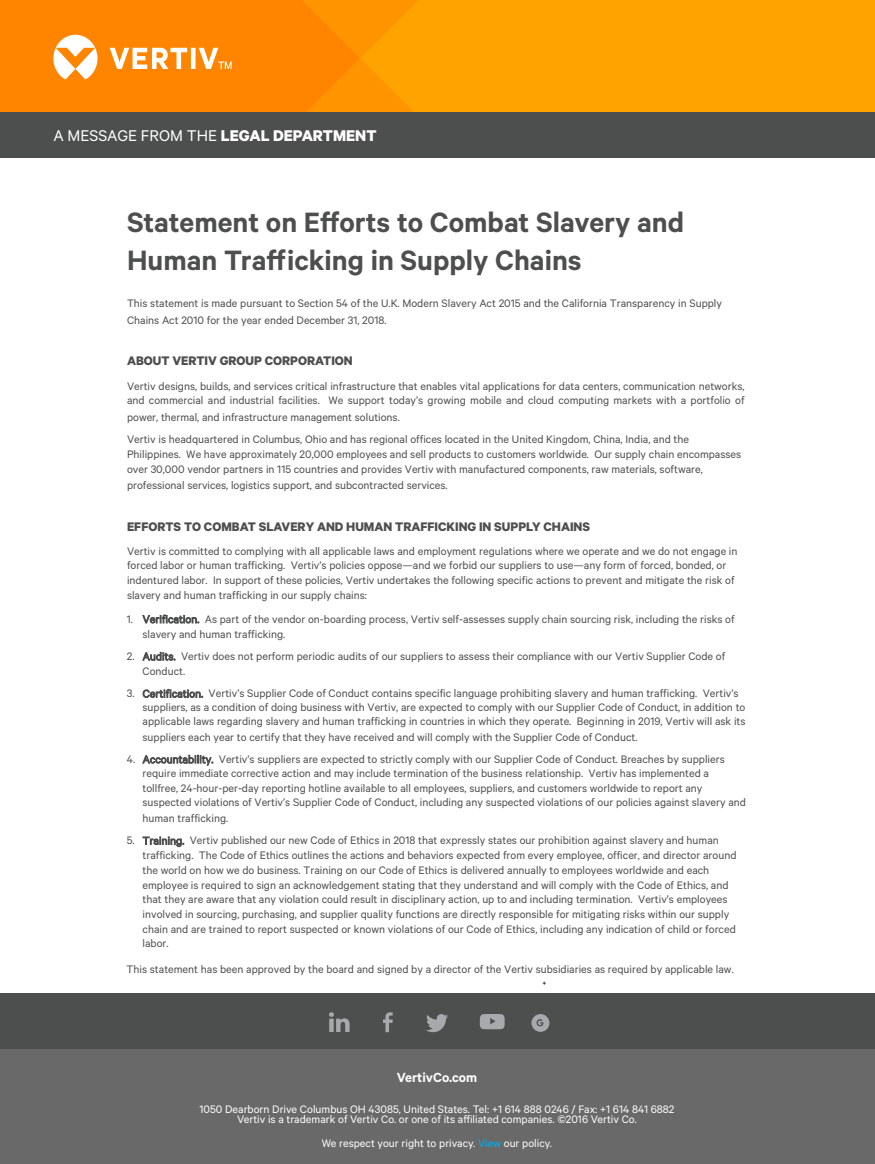
<style>
.page{position:relative;width:875px;height:1164px;background:#fff}
.page>*{position:absolute;margin:0;border:0;box-sizing:border-box;transform-origin:0 0}
.t1{font:600 31.5px/37.8px "Calibre";color:#4d4f4f}
.t2{font:17.5px "Calibre";color:#fff}
.t3{font:600 14.88px "Calibre";color:#fff}
.t4{font:700 14px "Calibre";color:#4d4f4f}
.t5{font:12.25px/14.7px "Calibre";color:#4d4f4f}
.t6{font:12.25px/10.2px "Calibre";color:#fff;text-align:center}
.s1{font-weight:700}
.s2{color:#00aeef}
</style>
<div class="page">
<div style="left:418px;top:0;width:456px;height:112px;background:#ffa300"></div>
<div style="left:0;top:1011px;width:875px;height:153px;background:#696969"></div>
<div style="left:0;top:993px;width:875px;height:56px;background:#4d4f4f"></div>
<svg style="left:426px;top:1014px;width:22px;height:18px"></svg>
<svg style="left:383px;top:1012px;width:10px;height:20px"></svg>
<svg style="left:329px;top:1012px;width:21px;height:20px"></svg>
<svg style="left:480px;top:1014px;width:25px;height:15px"></svg>
<div style="left:531px;top:1014px;width:18px;height:18px;background:#a7a9ac;border-radius:50%"></div>
<svg style="left:536px;top:1019px;width:8px;height:7px"></svg>
<div style="left:0;top:0;width:266px;height:115px;background:#ff8500"></div>
<div style="left:0;top:112px;width:875px;height:46px;background:#4d4f4f"></div>
<svg style="left:53px;top:0;width:365px;height:112px"></svg>
<h2 class="t2" style="left:53px;top:125px;width:325px">A MESSAGE FROM THE <span class="s1">LEGAL DEPARTMENT</span></h2>
<h1 class="t1" style="left:127px;top:203px;width:559px">Statement on Efforts to Combat Slavery and<br>Human Trafficking in Supply Chains</h1>
<p class="t5" style="left:127px;top:295px;width:597px;line-height:16.5px">This statement is made pursuant to Section 54 of the U.K. Modern Slavery Act 2015 and the California Transparency in Supply<br>Chains Act 2010 for the year ended December 31, 2018.</p>
<p class="t4" style="left:127px;top:352px;width:227px">ABOUT VERTIV GROUP CORPORATION</p>
<p class="t5" style="left:127px;top:378px;width:619px">Vertiv designs, builds, and services critical infrastructure that enables vital applications for data centers, communication networks, and commercial and industrial facilities. We support today’s growing mobile and cloud computing markets with a portfolio of</p>
<p class="t5" style="left:127px;top:405px;width:564px;line-height:22.5px">power, thermal, and infrastructure management solutions.<br>Vertiv is headquartered in Columbus, Ohio and has regional offices located in the United Kingdom, China, India, and the</p>
<p class="t5" style="left:127px;top:446px;width:616px">Philippines. We have approximately 20,000 employees and sell products to customers worldwide. Our supply chain encompasses over 30,000 vendor partners in 115 countries and provides Vertiv with manufactured components, raw materials, software,</p>
<p class="t5" style="left:127px;top:478px;width:322px">professional services, logistics support, and subcontracted services.</p>
<p class="t4" style="left:127px;top:518px;width:465px">EFFORTS TO COMBAT SLAVERY AND HUMAN TRAFFICKING IN SUPPLY CHAINS</p>
<p class="t5" style="left:127px;top:543px;width:612px">Vertiv is committed to complying with all applicable laws and employment regulations where we operate and we do not engage in forced labor or human trafficking. Vertiv’s policies oppose—and we forbid our suppliers to use—any form of forced, bonded, or indentured labor. In support of these policies, Vertiv undertakes the following specific actions to prevent and mitigate the risk of slavery and human trafficking in our supply chains:</p>
<p class="t5" style="left:143px;top:611px;width:594px;text-indent:-16px">1. Verification. As part of the vendor on-boarding process, Vertiv self-assesses supply chain sourcing risk, including the risks of slavery and human trafficking.</p>
<p class="t5" style="left:143px;top:649px;width:584px;text-indent:-16px">2. Audits. Vertiv does not perform periodic audits of our suppliers to assess their compliance with our Vertiv Supplier Code of<br>Conduct.</p>
<p class="t5" style="left:143px;top:686px;width:604px;line-height:13.8px;text-indent:-16px">3. Certification. Vertiv’s Supplier Code of Conduct contains specific language prohibiting slavery and human trafficking. Vertiv’s suppliers, as a condition of doing business with Vertiv, are expected to comply with our Supplier Code of Conduct, in addition to applicable laws regarding slavery and human trafficking in countries in which they operate. Beginning in 2019, Vertiv will ask its</p>
<p class="t5" style="left:143px;top:729px;width:496px">suppliers each year to certify that they have received and will comply with the Supplier Code of Conduct.</p>
<p class="t5" style="left:143px;top:752px;width:605px;line-height:14.3px;text-indent:-16px">4. Accountability. Vertiv’s suppliers are expected to strictly comply with our Supplier Code of Conduct. Breaches by suppliers require immediate corrective action and may include termination of the business relationship. Vertiv has implemented a tollfree, 24-hour-per-day reporting hotline available to all employees, suppliers, and customers worldwide to report any suspected violations of Vertiv’s Supplier Code of Conduct, including any suspected violations of our policies against slavery and</p>
<p class="t5" style="left:143px;top:810px;width:87px">human trafficking.</p>
<p class="t5" style="left:143px;top:833px;width:595px;text-indent:-16px">5. Training. Vertiv published our new Code of Ethics in 2018 that expressly states our prohibition against slavery and human trafficking. The Code of Ethics outlines the actions and behaviors expected from every employee, officer, and director around the world on how we do business. Training on our Code of Ethics is delivered annually to employees worldwide and each employee is required to sign an acknowledgement stating that they understand and will comply with the Code of Ethics, and that they are aware that any violation could result in disciplinary action, up to and including termination. Vertiv’s employees involved in sourcing, purchasing, and supplier quality functions are directly responsible for mitigating risks within our supply chain and are trained to report suspected or known violations of our Code of Ethics, including any indication of child or forced labor.</p>
<p class="t5" style="left:127px;top:961px;width:609px">This statement has been approved by the board and signed by a director of the Vertiv subsidiaries as required by applicable law.</p>
<p class="t3" style="left:397px;top:1068px;width:82px">VertivCo.com</p>
<p class="t6" style="left:199px;top:1103px;width:477px">1050 Dearborn Drive Columbus OH 43085, United States. Tel: +1 614 888 0246 / Fax: +1 614 841 6882<br>Vertiv is a trademark of Vertiv Co. or one of its affiliated companies. ©2016 Vertiv Co.</p>
<p class="t6" style="left:322px;top:1138px;width:232px">We respect your right to privacy. <span class="s2">View</span> our policy.</p>
</div>
